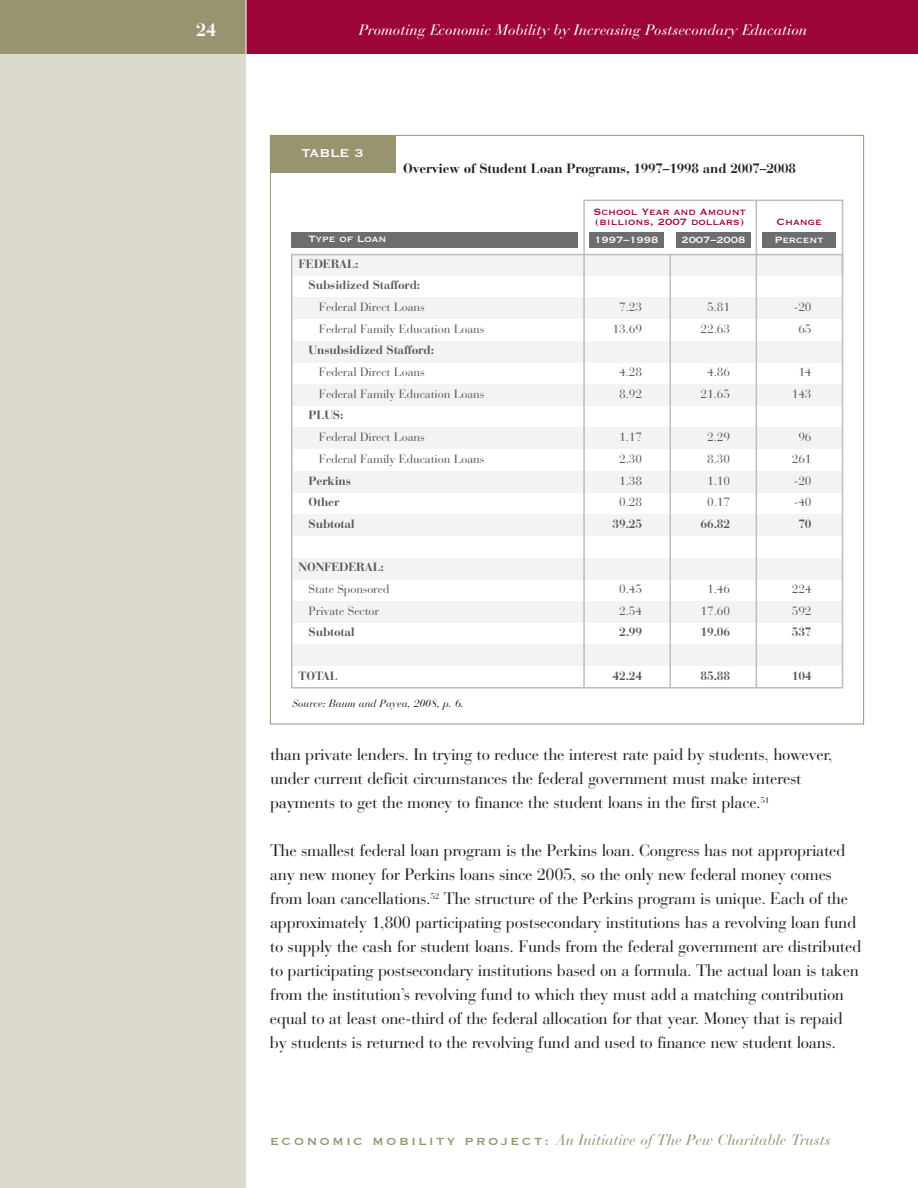
<style>
.page{position:relative;width:918px;height:1188px;background:#fff}
.page>*{position:absolute;margin:0;border:0;box-sizing:border-box;transform-origin:0 0}
.t1{font:700 18px "Bauer Bodoni";color:#fff}
.t2{font:16.5px/24px "Bauer Bodoni";letter-spacing:-.025em;color:#231f20}
.t3{font:italic 15px "Bauer Bodoni";color:#98946f}
.t4{font:italic 15px "Bauer Bodoni";color:#fff}
.t5{font:15px "Copperplate";color:#fff}
.t6{font:700 13.5px "Bauer Bodoni";letter-spacing:-.01em;color:#231f20}
.t7{font:12px "Bauer Bodoni";letter-spacing:-.01em;color:#57585a}
.t8{font:700 12px/21.8px "Bauer Bodoni";letter-spacing:-.01em;color:#57585a}
.t9{font:12px/10.5px "Copperplate";color:#9d053a}
.t10{font:12px "Copperplate";letter-spacing:-.005em;color:#fff}
.t11{font:italic 10.5px "Bauer Bodoni";color:#231f20}
.s1{font-family:"Copperplate";font-style:normal;font-size:13.5px}
</style>
<div class="page">
<div style="left:246px;top:0;width:672px;height:54px;background:#9d053a"></div>
<div style="left:0;top:0;width:246px;height:54px;background:#98946f"></div>
<hr style="left:246px;top:0;width:1px;height:54px;background:#fff">
<div style="left:0;top:54px;width:246px;height:1134px;background:#dad9ca"></div>
<div style="left:270px;top:135px;width:126px;height:37px;background:#98946f"></div>
<div style="left:291px;top:254px;width:551px;height:22px;background:#f2f3f4"></div>
<div style="left:291px;top:297px;width:551px;height:22px;background:#f2f3f4"></div>
<div style="left:291px;top:341px;width:551px;height:21px;background:#f2f3f4"></div>
<div style="left:291px;top:384px;width:551px;height:22px;background:#f2f3f4"></div>
<div style="left:291px;top:428px;width:551px;height:21px;background:#f2f3f4"></div>
<div style="left:291px;top:471px;width:551px;height:22px;background:#f2f3f4"></div>
<div style="left:291px;top:514px;width:551px;height:22px;background:#f2f3f4"></div>
<div style="left:291px;top:558px;width:551px;height:21px;background:#f2f3f4"></div>
<div style="left:291px;top:601px;width:551px;height:22px;background:#f2f3f4"></div>
<div style="left:291px;top:645px;width:551px;height:21px;background:#f2f3f4"></div>
<hr style="left:669px;top:255px;width:2px;height:433px;background:#bcbdc0">
<hr style="left:756px;top:200px;width:1px;height:488px;background:#bcbdc0">
<hr style="left:842px;top:200px;width:1px;height:75px;background:#bcbdc0">
<hr style="left:583px;top:200px;width:2px;height:488px;background:#bcbdc0">
<div style="left:291px;top:254px;width:552px;height:434px;border:2px solid #bcbdc0"></div>
<hr style="left:584px;top:200px;width:259px;height:1px;background:#bcbdc0">
<div style="left:291px;top:232px;width:287px;height:16px;background:#6c6d70"></div>
<div style="left:590px;top:232px;width:74px;height:16px;background:#6c6d70"></div>
<div style="left:676px;top:232px;width:74px;height:16px;background:#6c6d70"></div>
<div style="left:763px;top:232px;width:73px;height:16px;background:#6c6d70"></div>
<p class="t1" style="left:196px;top:24px;width:21px">24</p>
<p class="t4" style="left:359px;top:25px;width:450px">Promoting Economic Mobility by Increasing Postsecondary Education</p>
<p class="t5" style="left:302px;top:143px;width:64px">TABLE 3</p>
<p class="t6" style="left:403px;top:163px;width:394px">Overview of Student Loan Programs, 1997–1998 and 2007–2008</p>
<p class="t9" style="left:594px;top:205px;width:154px">School Year and Amount (billions, 2007 dollars)</p>
<p class="t9" style="left:777px;top:216px;width:47px">Change</p>
<p class="t10" style="left:308px;top:231px;width:79px">Type of Loan</p>
<p class="t10" style="left:594px;top:232px;width:66px">1997–1998</p>
<p class="t10" style="left:681px;top:232px;width:66px">2007–2008</p>
<p class="t10" style="left:774px;top:232px;width:50px">Percent</p>
<p class="t8" style="left:309px;top:254px;width:113px;text-indent:-10px">FEDERAL:<br>Subsidized Stafford:</p>
<p class="t7" style="left:319px;top:302px;width:107px">Federal Direct Loans</p>
<p class="t7" style="left:619px;top:302px;width:24px">7.23</p>
<p class="t7" style="left:707px;top:302px;width:24px">5.81</p>
<p class="t7" style="left:794px;top:302px;width:19px">-20</p>
<p class="t7" style="left:319px;top:324px;width:167px">Federal Family Education Loans</p>
<p class="t7" style="left:613px;top:324px;width:31px">13.69</p>
<p class="t7" style="left:701px;top:324px;width:31px">22.63</p>
<p class="t7" style="left:798px;top:324px;width:15px">65</p>
<p class="t8" style="left:309px;top:341px;width:127px">Unsubsidized Stafford:</p>
<p class="t7" style="left:319px;top:368px;width:107px">Federal Direct Loans</p>
<p class="t7" style="left:619px;top:368px;width:24px">4.28</p>
<p class="t7" style="left:707px;top:368px;width:24px">4.86</p>
<p class="t7" style="left:798px;top:368px;width:15px">14</p>
<p class="t7" style="left:319px;top:389px;width:167px">Federal Family Education Loans</p>
<p class="t7" style="left:619px;top:389px;width:24px">8.92</p>
<p class="t7" style="left:701px;top:389px;width:31px">21.65</p>
<p class="t7" style="left:792px;top:389px;width:21px">143</p>
<p class="t8" style="left:309px;top:406px;width:36px">PLUS:</p>
<p class="t7" style="left:319px;top:433px;width:107px">Federal Direct Loans</p>
<p class="t7" style="left:619px;top:433px;width:24px">1.17</p>
<p class="t7" style="left:707px;top:433px;width:24px">2.29</p>
<p class="t7" style="left:798px;top:433px;width:15px">96</p>
<p class="t7" style="left:319px;top:454px;width:167px">Federal Family Education Loans</p>
<p class="t7" style="left:619px;top:454px;width:24px">2.30</p>
<p class="t7" style="left:707px;top:454px;width:24px">8.30</p>
<p class="t7" style="left:792px;top:454px;width:21px">261</p>
<p class="t8" style="left:309px;top:471px;width:44px">Perkins</p>
<p class="t7" style="left:619px;top:476px;width:24px">1.38</p>
<p class="t7" style="left:707px;top:476px;width:24px">1.10</p>
<p class="t7" style="left:794px;top:476px;width:19px">-20</p>
<p class="t8" style="left:309px;top:493px;width:32px">Other</p>
<p class="t7" style="left:619px;top:498px;width:24px">0.28</p>
<p class="t7" style="left:707px;top:498px;width:24px">0.17</p>
<p class="t7" style="left:794px;top:498px;width:19px">-40</p>
<p class="t8" style="left:309px;top:514px;width:48px">Subtotal</p>
<p class="t8" style="left:613px;top:514px;width:31px">39.25</p>
<p class="t8" style="left:701px;top:514px;width:31px">66.82</p>
<p class="t8" style="left:798px;top:514px;width:15px">70</p>
<p class="t8" style="left:299px;top:558px;width:87px">NONFEDERAL:</p>
<p class="t7" style="left:309px;top:585px;width:82px">State Sponsored</p>
<p class="t7" style="left:619px;top:585px;width:24px">0.45</p>
<p class="t7" style="left:707px;top:585px;width:24px">1.46</p>
<p class="t7" style="left:792px;top:585px;width:21px">224</p>
<p class="t7" style="left:309px;top:606px;width:72px">Private Sector</p>
<p class="t7" style="left:619px;top:606px;width:24px">2.54</p>
<p class="t7" style="left:701px;top:606px;width:31px">17.60</p>
<p class="t7" style="left:792px;top:606px;width:21px">592</p>
<p class="t8" style="left:309px;top:623px;width:48px">Subtotal</p>
<p class="t8" style="left:619px;top:623px;width:24px">2.99</p>
<p class="t8" style="left:701px;top:623px;width:31px">19.06</p>
<p class="t8" style="left:792px;top:623px;width:21px">537</p>
<p class="t8" style="left:299px;top:666px;width:41px">TOTAL</p>
<p class="t8" style="left:613px;top:666px;width:31px">42.24</p>
<p class="t8" style="left:701px;top:666px;width:31px">85.88</p>
<p class="t8" style="left:792px;top:666px;width:21px">104</p>
<p class="t11" style="left:292px;top:700px;width:173px">Source: Baum and Payea, 2008, p. 6.</p>
<p class="t2" style="left:270px;top:745px;width:564px">than private lenders. In trying to reduce the interest rate paid by students, however, under current deficit circumstances the federal government must make interest payments to get the money to finance the student loans in the first place.<sup>51</sup></p>
<p class="t2" style="left:270px;top:841px;width:593px">The smallest federal loan program is the Perkins loan. Congress has not appropriated any new money for Perkins loans since 2005, so the only new federal money comes from loan cancellations.<sup>52</sup> The structure of the Perkins program is unique. Each of the approximately 1,800 participating postsecondary institutions has a revolving loan fund to supply the cash for student loans. Funds from the federal government are distributed to participating postsecondary institutions based on a formula. The actual loan is taken from the institution’s revolving fund to which they must add a matching contribution equal to at least one-third of the federal allocation for that year. Money that is repaid by students is returned to the revolving fund and used to finance new student loans.</p>
<p class="t3" style="left:270px;top:1135px;width:562px"><span class="s1">ECONOMIC MOBILITY PROJECT:</span> An Initiative of The Pew Charitable Trusts</p>
</div>
